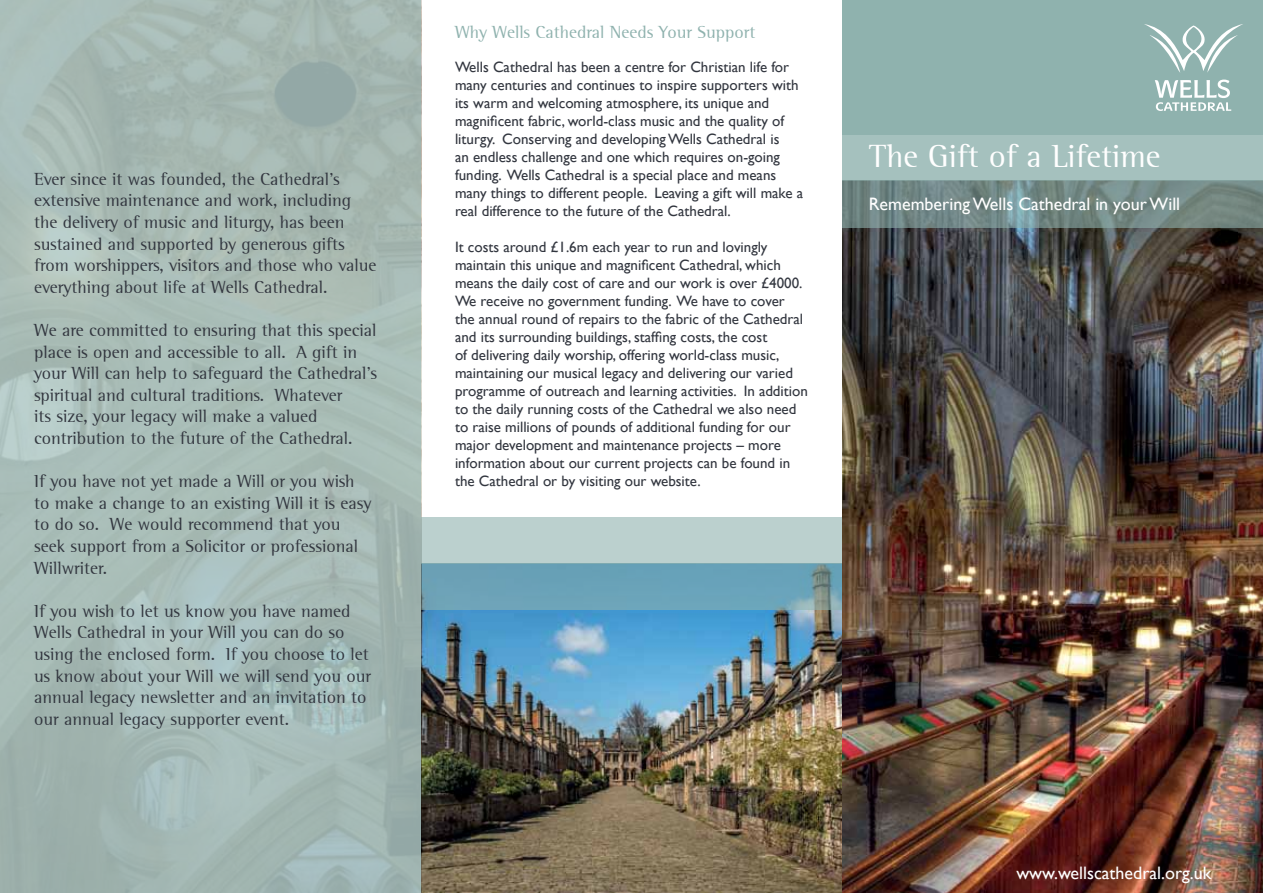
<style>
.page{position:relative;width:1263px;height:893px;background:#fff}
.page>*{position:absolute;margin:0;border:0;box-sizing:border-box;transform-origin:0 0}
.t1{font:33px "Rotis Semi Serif";color:#fff}
.t2{font:18px/21.6px "Rotis Semi Serif";color:#32363f}
.t3{font:18px "Gill Sans";color:#fff}
.t4{font:18px "Rotis Semi Serif";color:#8fb2ae}
.t5{font:15px/18px "Gill Sans";color:#32363f}
</style>
<div class="page">
<img style="left:842px;top:228px;width:421px;height:665px">
<div style="left:842px;top:0;width:421px;height:134px;background:#8fb2ae"></div>
<svg style="left:842px;top:181px;width:421px;height:47px;background:#728885"></svg>
<svg style="left:1144px;top:24px;width:99px;height:48px"></svg>
<svg style="left:1155px;top:80px;width:76px;height:31px"></svg>
<div style="left:842px;top:134px;width:421px;height:47px;background:#a5c1be"></div>
<img style="left:421px;top:610px;width:421px;height:283px">
<svg style="left:421px;top:563px;width:421px;height:47px;background:#6ba1b5"></svg>
<div style="left:421px;top:517px;width:421px;height:46px;background:#bbd0ce"></div>
<svg style="left:0;top:0;width:421px;height:893px;background:#a6bab5"></svg>
<p class="t2" style="left:34px;top:170px;width:344px">Ever since it was founded, the Cathedral’s extensive maintenance and work, including the delivery of music and liturgy, has been sustained and supported by generous gifts from worshippers, visitors and those who value everything about life at Wells Cathedral.</p>
<p class="t2" style="left:34px;top:321px;width:345px">We are committed to ensuring that this special place is open and accessible to all. A gift in your Will can help to safeguard the Cathedral’s spiritual and cultural traditions. Whatever<br>its size, your legacy will make a valued contribution to the future of the Cathedral.</p>
<p class="t2" style="left:34px;top:472px;width:339px">If you have not yet made a Will or you wish to make a change to an existing Will it is easy to do so. We would recommend that you seek support from a Solicitor or professional Willwriter.</p>
<p class="t2" style="left:34px;top:602px;width:339px">If you wish to let us know you have named Wells Cathedral in your Will you can do so using the enclosed form. If you choose to let us know about your Will we will send you our annual legacy newsletter and an invitation to our annual legacy supporter event.</p>
<p class="t4" style="left:455px;top:25px;width:302px">Why Wells Cathedral Needs Your Support</p>
<p class="t5" style="left:455px;top:59px;width:350px">Wells Cathedral has been a centre for Christian life for many centuries and continues to inspire supporters with its warm and welcoming atmosphere, its unique and magnificent fabric, world-class music and the quality of liturgy. Conserving and developing Wells Cathedral is<br>an endless challenge and one which requires on-going funding. Wells Cathedral is a special place and means many things to different people. Leaving a gift will make a real difference to the future of the Cathedral.</p>
<p class="t5" style="left:455px;top:239px;width:354px">It costs around £1.6m each year to run and lovingly maintain this unique and magnificent Cathedral, which means the daily cost of care and our work is over £4000.<br>We receive no government funding. We have to cover the annual round of repairs to the fabric of the Cathedral and its surrounding buildings, staffing costs, the cost<br>of delivering daily worship, offering world-class music, maintaining our musical legacy and delivering our varied programme of outreach and learning activities. In addition to the daily running costs of the Cathedral we also need to raise millions of pounds of additional funding for our major development and maintenance projects – more information about our current projects can be found in the Cathedral or by visiting our website.</p>
<h1 class="t1" style="left:869px;top:143px;width:293px">The Gift of a Lifetime</h1>
<p class="t3" style="left:869px;top:197px;width:313px">Remembering Wells Cathedral in your Will</p>
<p class="t3" style="left:1016px;top:865px;width:197px">www.wellscathedral.org.uk</p>
</div>
